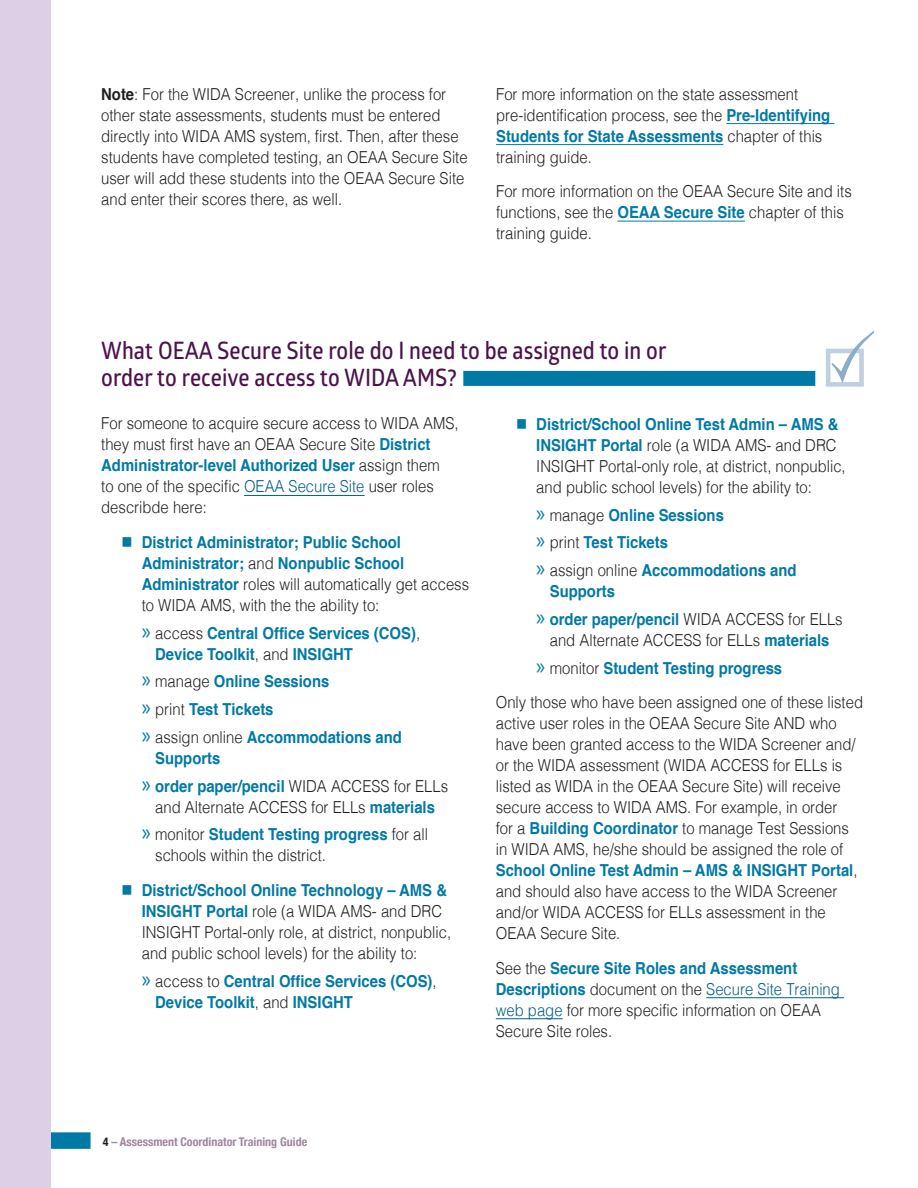
<style>
.page{position:relative;width:918px;height:1188px;background:#fff}
.page>*{position:absolute;margin:0;border:0;box-sizing:border-box;transform-origin:0 0}
.subhead1{font:24px/27px "Glober Semi Bold Free";color:#4b134a;scale:.9 1}
.text1{font:300 16.5px/21px "Helvetica";color:#231f20;scale:.9 1}
.t1{font:700 16.5px/21px "Helvetica";color:#0079a6;scale:.9 1}
.t2{font:700 condensed 12px "Helvetica Neue";color:#a0879d}
.s1{font-weight:700}
.s2{font-weight:700;color:#0079a6}
.s3{color:#006084}
.s4{font-weight:300;color:#231f20}
.s5{font-family:"Myriad Pro";font-weight:400;font-size:24px}
.s6{font-family:"Myriad Pro";font-weight:400;font-size:24px;color:#0079a6}
.s7{color:#0079a6}
.s8{color:#231f20}
.s9{color:#939598}
</style>
<div class="page">
<div style="left:39px;top:1132px;width:52px;height:17px;background:#0079a6"></div>
<div style="left:0;top:0;width:51px;height:1188px;background:#ddcfe6"></div>
<hr style="left:726px;top:123px;width:108px;height:1px;background:#0079a6">
<hr style="left:496px;top:144px;width:227px;height:1px;background:#0079a6">
<hr style="left:617px;top:221px;width:128px;height:1px;background:#0079a6">
<hr style="left:244px;top:495px;width:121px;height:1px;background:#006084">
<hr style="left:706px;top:997px;width:138px;height:1px;background:#006084">
<hr style="left:496px;top:1018px;width:67px;height:1px;background:#006084">
<div style="left:463px;top:371px;width:352px;height:15px;background:#0079a6"></div>
<svg style="left:826px;top:349px;width:38px;height:38px"></svg>
<svg style="left:832px;top:330px;width:43px;height:53px"></svg>
<p class="text1" style="left:101px;top:83px;width:409px"><span class="s1">Note</span>: For the WIDA Screener, unlike the process for other state assessments, students must be entered directly into WIDA AMS system, first. Then, after these students have completed testing, an OEAA Secure Site user will add these students into the OEAA Secure Site and enter their scores there, as well.</p>
<p class="text1" style="left:496px;top:82px;width:373px">For more information on the state assessment pre‑identification process, see the <span class="s2">Pre-Identifying Students for State Assessments</span> chapter of this training guide.</p>
<p class="text1" style="left:496px;top:180px;width:397px">For more information on the OEAA Secure Site and its functions, see the <span class="s2">OEAA Secure Site</span> chapter of this training guide.</p>
<p class="subhead1" style="left:101px;top:336px;width:630px">What OEAA Secure Site role do I need to be assigned to in or order to receive access to WIDA AMS?</p>
<p class="text1" style="left:101px;top:412px;width:399px">For someone to acquire secure access to WIDA AMS, they must first have an OEAA Secure Site <span class="s2">District Administrator-level Authorized User</span> assign them<br>to one of the specific <span class="s3">OEAA Secure Site</span> user roles describde here:</p>
<p class="t1" style="left:142px;top:532px;width:365px;text-indent:-20px">■ District Administrator; Public School Administrator; <span class="s4">and</span> Nonpublic School Administrator <span class="s4">roles will automatically get access to WIDA AMS, with the the ability to:</span></p>
<p class="t1" style="left:155px;top:623px;width:296px;text-indent:-14px"><span class="s5">»</span> <span class="s4">access</span> Central Office Services (COS)<span class="s4">,<br></span>Device Toolkit<span class="s4">, and</span> INSIGHT</p>
<p class="t1" style="left:142px;top:671px;width:210px"><span class="s5">»</span> <span class="s4">manage</span> Online Sessions</p>
<p class="t1" style="left:142px;top:699px;width:148px"><span class="s5">»</span> <span class="s4">print</span> Test Tickets</p>
<p class="t1" style="left:155px;top:727px;width:276px;text-indent:-14px"><span class="s5">»</span> <span class="s4">assign online</span> Accommodations and<br>Supports</p>
<p class="text1" style="left:142px;top:774px;width:342px;text-align:center"><span class="s6">»</span> <span class="s2">order paper/pencil</span> WIDA ACCESS for ELLs and Alternate ACCESS for ELLs <span class="s2">materials</span></p>
<p class="text1" style="left:155px;top:823px;width:305px;text-indent:-14px"><span class="s6">»</span> monitor <span class="s2">Student Testing progress</span> for all schools within the district.</p>
<p class="text1" style="left:142px;top:878px;width:345px;text-indent:-20px"><span class="s7">■</span> <span class="s2">District/School Online Technology – AMS &amp; INSIGHT Portal</span> role (a WIDA AMS- and DRC INSIGHT Portal-only role, at district, nonpublic, and public school levels) for the ability to:</p>
<p class="t1" style="left:155px;top:971px;width:314px;text-indent:-14px"><span class="s5">»</span> <span class="s4">access to</span> Central Office Services (COS)<span class="s4">,<br></span>Device Toolkit<span class="s4">, and</span> INSIGHT</p>
<p class="text1" style="left:536px;top:412px;width:345px;text-indent:-20px"><span class="s7">■</span> <span class="s2">District/School Online Test Admin – AMS &amp; INSIGHT Portal</span> role (a WIDA AMS- and DRC INSIGHT Portal-only role, at district, nonpublic, and public school levels) for the ability to:</p>
<p class="t1" style="left:536px;top:505px;width:210px"><span class="s5">»</span> <span class="s4">manage</span> Online Sessions</p>
<p class="t1" style="left:536px;top:532px;width:148px"><span class="s5">»</span> <span class="s4">print</span> Test Tickets</p>
<p class="t1" style="left:550px;top:560px;width:276px;text-indent:-14px"><span class="s5">»</span> <span class="s4">assign online</span> Accommodations and<br>Supports</p>
<p class="text1" style="left:536px;top:607px;width:342px;text-align:center"><span class="s6">»</span> <span class="s2">order paper/pencil</span> WIDA ACCESS for ELLs and Alternate ACCESS for ELLs <span class="s2">materials</span></p>
<p class="t1" style="left:536px;top:658px;width:275px"><span class="s5">»</span> <span class="s4">monitor</span> Student Testing progress</p>
<p class="text1" style="left:496px;top:691px;width:410px">Only those who have been assigned one of these listed active user roles in the OEAA Secure Site AND who have been granted access to the WIDA Screener and/ or the WIDA assessment (WIDA ACCESS for ELLs is listed as WIDA in the OEAA Secure Site) will receive secure access to WIDA AMS. For example, in order<br>for a <span class="s2">Building Coordinator</span> to manage Test Sessions in WIDA AMS, he/she should be assigned the role of <span class="s2">School Online Test Admin – AMS &amp; INSIGHT Portal</span>, and should also have access to the WIDA Screener and/or WIDA ACCESS for ELLs assessment in the OEAA Secure Site.</p>
<p class="text1" style="left:496px;top:956px;width:384px">See the <span class="s2">Secure Site Roles and Assessment Descriptions</span> document on the <span class="s3">Secure Site Training web page</span> for more specific information on OEAA Secure Site roles.</p>
<p class="t2" style="left:103px;top:1132px;width:206px"><span class="s8">4</span> <span class="s9">–</span> Assessment Coordinator Training Guide</p>
</div>
